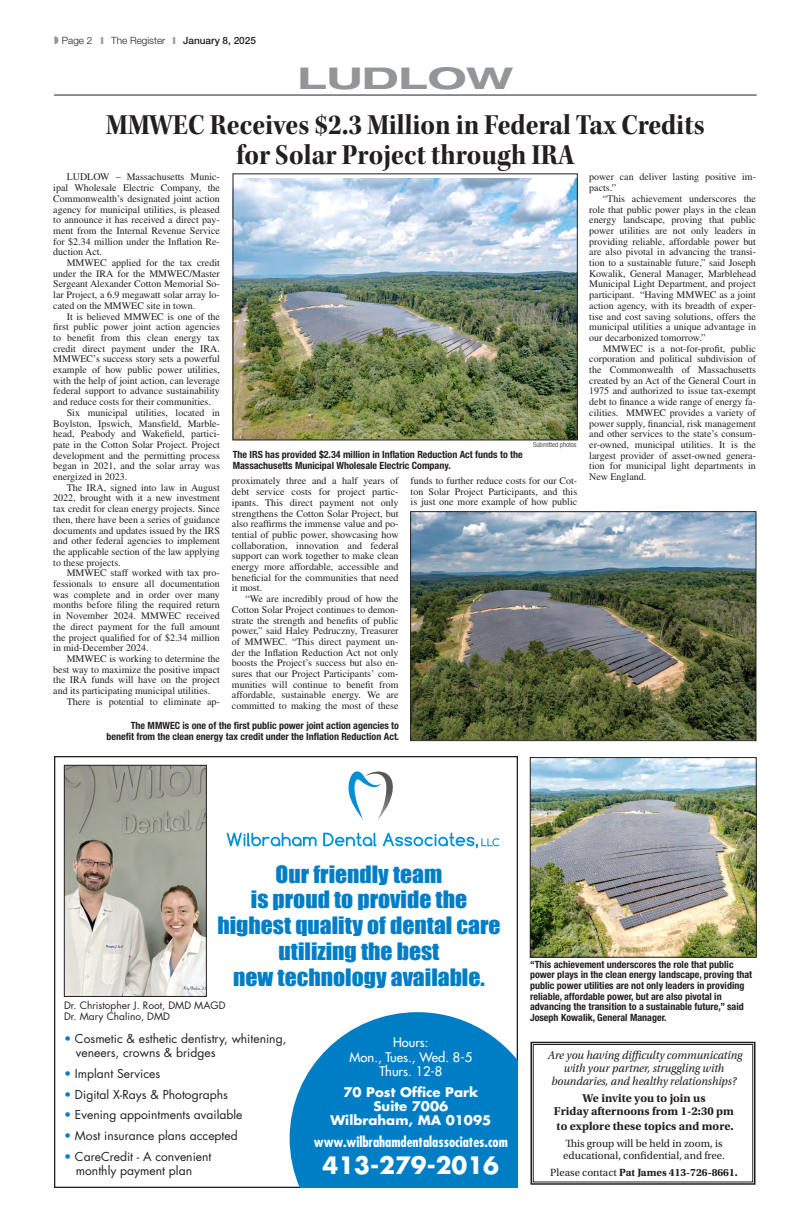
<style>
.page{position:relative;width:810px;height:1224px;background:#fff}
.page>*{position:absolute;margin:0;border:0;box-sizing:border-box;transform-origin:0 0}
.lr_-_brief_headline2{font:30px "Kepler Std Bold Scn Subh";color:#231f20}
.t1{font:700 expanded 30px "Helvetica Neue LT Std";color:#939598;scale:1.35 1}
.t2{font:700 23.3px "Futura Std";color:#fff}
.t3{font:22px/25.9px "Impact";color:#007ec5;text-align:center;scale:1.07 1}
.t4{font:700 condensed 14.2px "Futura Std";color:#fff}
.t5{font:700 12.9px/14.2px "Futura Std";color:#fff;text-align:center}
.t6{font:500 12.9px/14.2px "Futura Std";color:#fff;text-align:center}
.t7{font:12px/14.2px "Futura Std";color:#231f20}
.t8{font:italic 12px/13px "Utopia Std";color:#231f20;text-align:center;scale:.95 1}
.t9{font:700 12px/13px "Utopia Std";color:#231f20;text-align:center}
.t10{font:11px/12px "Utopia Std";color:#231f20}
.t11{font:700 11px "Utopia Std";color:#231f20}
.lr_-_body_text{font:10px/10.7px "Times LT Std";color:#231f20;text-align:justify}
.lr_-_cutline{font:700 condensed 10px/10.7px "Helvetica Neue LT Std";color:#231f20}
.t12{font:10px/11px "Futura Std";color:#231f20}
.t13{font:300 10px "Helvetica Neue LT Std";color:#231f20}
.lr_-_photo_credit{font:300 condensed 7px "Helvetica Neue LT Std";color:#231f20}
.s1{color:#939598}
.s2{font-weight:500}
.s3{color:#007ec5}
.s4{font-weight:400}
</style>
<div class="page">
<hr style="left:54px;top:95px;width:702px;height:1px;background:#231f20">
<svg style="left:290px;top:1012px;width:228px;height:176px;background:#208ecc"></svg>
<svg style="left:227px;top:833px;width:90px;height:13px"></svg>
<svg style="left:323px;top:833px;width:54px;height:13px"></svg>
<svg style="left:383px;top:833px;width:116px;height:15px"></svg>
<svg style="left:348px;top:771px;width:45px;height:49px"></svg>
<img style="left:66px;top:767px;width:139px;height:228px">
<div style="left:64px;top:765px;width:143px;height:232px;border:1px solid #231f20"></div>
<svg style="left:530px;top:1041px;width:226px;height:144px"></svg>
<div style="left:533px;top:1044px;width:220px;height:138px;border:1px solid #231f20"></div>
<img style="left:235px;top:179px;width:341px;height:259px">
<div style="left:233px;top:174px;width:345px;height:266px;border:1px solid #231f20"></div>
<img style="left:412px;top:513px;width:342px;height:226px">
<div style="left:410px;top:511px;width:346px;height:230px;border:1px solid #231f20"></div>
<img style="left:532px;top:759px;width:222px;height:196px">
<div style="left:530px;top:757px;width:226px;height:200px;border:1px solid #231f20"></div>
<p class="t13" style="left:54px;top:35px;width:204px"><span class="s1">◗</span> Page 2 <span class="s1">❙</span> The Register <span class="s1">❙</span> <span class="s2">January 8, 2025</span></p>
<p class="t1" style="left:298px;top:60px;width:161px">LUDLOW</p>
<p class="lr_-_brief_headline2" style="left:106px;top:108px;width:601px">MMWEC Receives $2.3 Million in Federal Tax Credits</p>
<p class="lr_-_brief_headline2" style="left:236px;top:138px;width:340px">for Solar Project through IRA</p>
<p class="lr_-_body_text" style="left:53px;top:172px;width:168px;text-indent:14px">LUDLOW – Massachusetts Munic&shy;ipal Wholesale Electric Company, the Commonwealth’s designated joint action agency for municipal utilities, is pleased to announce it has received a direct pay&shy;ment from the Internal Revenue Service for $2.34 million under the Inflation Re&shy;duction Act.</p>
<p class="lr_-_body_text" style="left:53px;top:257px;width:168px;text-indent:14px">MMWEC applied for the tax credit under the IRA for the MMWEC/Master Sergeant Alexander Cotton Memorial So&shy;lar Project, a 6.9 megawatt solar array lo&shy;cated on the MMWEC site in town.</p>
<p class="lr_-_body_text" style="left:53px;top:311px;width:168px;text-indent:14px">It is believed MMWEC is one of the first public power joint action agencies to benefit from this clean energy tax credit direct payment under the IRA.<br>MMWEC’s success story sets a powerful example of how public power utilities, with the help of joint action, can leverage federal support to advance sustainability and reduce costs for their communities.</p>
<p class="lr_-_body_text" style="left:53px;top:407px;width:168px;text-indent:14px">Six municipal utilities, located in Boylston, Ipswich, Mansfield, Marble&shy;head, Peabody and Wakefield, partici&shy;pate in the Cotton Solar Project. Project development and the permitting process began in 2021, and the solar array was energized in 2023.</p>
<p class="lr_-_body_text" style="left:53px;top:482px;width:168px;text-indent:14px">The IRA, signed into law in August 2022, brought with it a new investment tax credit for clean energy projects. Since then, there have been a series of guidance documents and updates issued by the IRS and other federal agencies to implement the applicable section of the law applying to these projects.</p>
<p class="lr_-_body_text" style="left:53px;top:568px;width:168px;text-indent:14px">MMWEC staff worked with tax pro&shy;fessionals to ensure all documentation was complete and in order over many months before filing the required return in November 2024. MMWEC received the direct payment for the full amount the project qualified for of $2.34 million in mid-December 2024.</p>
<p class="lr_-_body_text" style="left:53px;top:653px;width:168px;text-indent:14px">MMWEC is working to determine the best way to maximize the positive impact the IRA funds will have on the project and its participating municipal utilities.</p>
<p class="lr_-_body_text" style="left:67px;top:696px;width:155px">There is potential to eliminate ap-</p>
<p class="lr_-_body_text" style="left:589px;top:172px;width:168px">power can deliver lasting positive im&shy;pacts.”</p>
<p class="lr_-_body_text" style="left:589px;top:193px;width:168px;text-indent:14px">“This achievement underscores the role that public power plays in the clean energy landscape, proving that public power utilities are not only leaders in providing reliable, affordable power but are also pivotal in advancing the transi&shy;tion to a sustainable future,” said Joseph Kowalik, General Manager, Marblehead Municipal Light Department, and project participant. “Having MMWEC as a joint action agency, with its breadth of exper&shy;tise and cost saving solutions, offers the municipal utilities a unique advantage in our decarbonized tomorrow.”</p>
<p class="lr_-_body_text" style="left:589px;top:343px;width:168px;text-indent:14px">MMWEC is a not-for-profit, public corporation and political subdivision of the Commonwealth of Massachusetts created by an Act of the General Court in 1975 and authorized to issue tax-exempt debt to finance a wide range of energy fa&shy;cilities. MMWEC provides a variety of power supply, financial, risk management and other services to the state’s consum&shy;er-owned, municipal utilities. It is the largest provider of asset-owned genera&shy;tion for municipal light departments in New England.</p>
<p class="lr_-_photo_credit" style="left:533px;top:441px;width:45px">Submitted photos</p>
<p class="lr_-_cutline" style="left:233px;top:449px;width:292px">The IRS has provided $2.34 million in Inflation Reduction Act funds to the<br>Massachusetts Municipal Wholesale Electric Company.</p>
<p class="lr_-_body_text" style="left:411px;top:475px;width:168px">funds to further reduce costs for our Cot&shy;ton Solar Project Participants, and this is just one more example of how public</p>
<p class="lr_-_body_text" style="left:232px;top:476px;width:168px">proximately three and a half years of debt service costs for project partic&shy;ipants. This direct payment not only strengthens the Cotton Solar Project, but also reaffirms the immense value and po&shy;tential of public power, showcasing how collaboration, innovation and federal support can work together to make clean energy more affordable, accessible and beneficial for the communities that need it most.</p>
<p class="lr_-_body_text" style="left:232px;top:593px;width:168px;text-indent:14px">“We are incredibly proud of how the Cotton Solar Project continues to demon&shy;strate the strength and benefits of public power,” said Haley Pedruczny, Treasurer of MMWEC. “This direct payment un&shy;der the Inflation Reduction Act not only boosts the Project’s success but also en&shy;sures that our Project Participants’ com&shy;munities will continue to benefit from affordable, sustainable energy. We are committed to making the most of these</p>
<p class="lr_-_cutline" style="left:131px;top:720px;width:270px">The MMWEC is one of the first public power joint action agencies to</p>
<p class="lr_-_cutline" style="left:107px;top:731px;width:294px">benefit from the clean energy tax credit under the Inflation Reduction Act.</p>
<p class="t3" style="left:217px;top:860px;width:266px">Our friendly team<br>is proud to provide the highest quality of dental care utilizing the best<br>new technology available.</p>
<p class="t12" style="left:64px;top:1000px;width:163px">Dr. Christopher J. Root, DMD MAGD<br>Dr. Mary Chalino, DMD</p>
<p class="t7" style="left:76px;top:1032px;width:212px;text-indent:-12px"><span class="s3">•</span> Cosmetic &amp; esthetic dentistry, whitening, veneers, crowns &amp; bridges</p>
<p class="t7" style="left:64px;top:1066px;width:98px"><span class="s3">•</span> Implant Services</p>
<p class="t7" style="left:64px;top:1087px;width:166px"><span class="s3">•</span> Digital X-Rays &amp; Photographs</p>
<p class="t7" style="left:64px;top:1108px;width:180px"><span class="s3">•</span> Evening appointments available</p>
<p class="t7" style="left:64px;top:1129px;width:175px"><span class="s3">•</span> Most insurance plans accepted</p>
<p class="t7" style="left:76px;top:1149px;width:137px;text-indent:-12px"><span class="s3">•</span> CareCredit - A convenient monthly payment plan</p>
<p class="t6" style="left:350px;top:1036px;width:124px">Hours:<br>Mon., Tues., Wed. 8-5<br>Thurs. 12-8</p>
<p class="t5" style="left:330px;top:1084px;width:162px">70 Post Office Park<br>Suite 7006<br>Wilbraham, MA 01095</p>
<p class="t4" style="left:314px;top:1133px;width:196px">www.wilbrahamdentalassociates.com</p>
<p class="t2" style="left:323px;top:1150px;width:178px">413-279-2016</p>
<p class="lr_-_cutline" style="left:530px;top:959px;width:224px">“This achievement underscores the role that public power plays in the clean energy landscape, proving that public power utilities are not only leaders in providing reliable, affordable power, but are also pivotal in advancing the transition to a sustainable future,” said Joseph Kowalik, General Manager.</p>
<p class="t8" style="left:548px;top:1049px;width:206px">Are you having difficulty communicating with your partner, struggling with boundaries, and healthy relationships?</p>
<p class="t9" style="left:554px;top:1092px;width:182px">We invite you to join us<br>Friday afternoons from 1-2:30 pm</p>
<p class="t9" style="left:557px;top:1119px;width:179px">to explore these topics and more.</p>
<p class="t10" style="left:563px;top:1137px;width:163px">This group will be held in zoom, is educational, confidential, and free.</p>
<p class="t11" style="left:550px;top:1166px;width:189px"><span class="s4">Please contact</span> Pat James 413-726-8661.</p>
</div>
